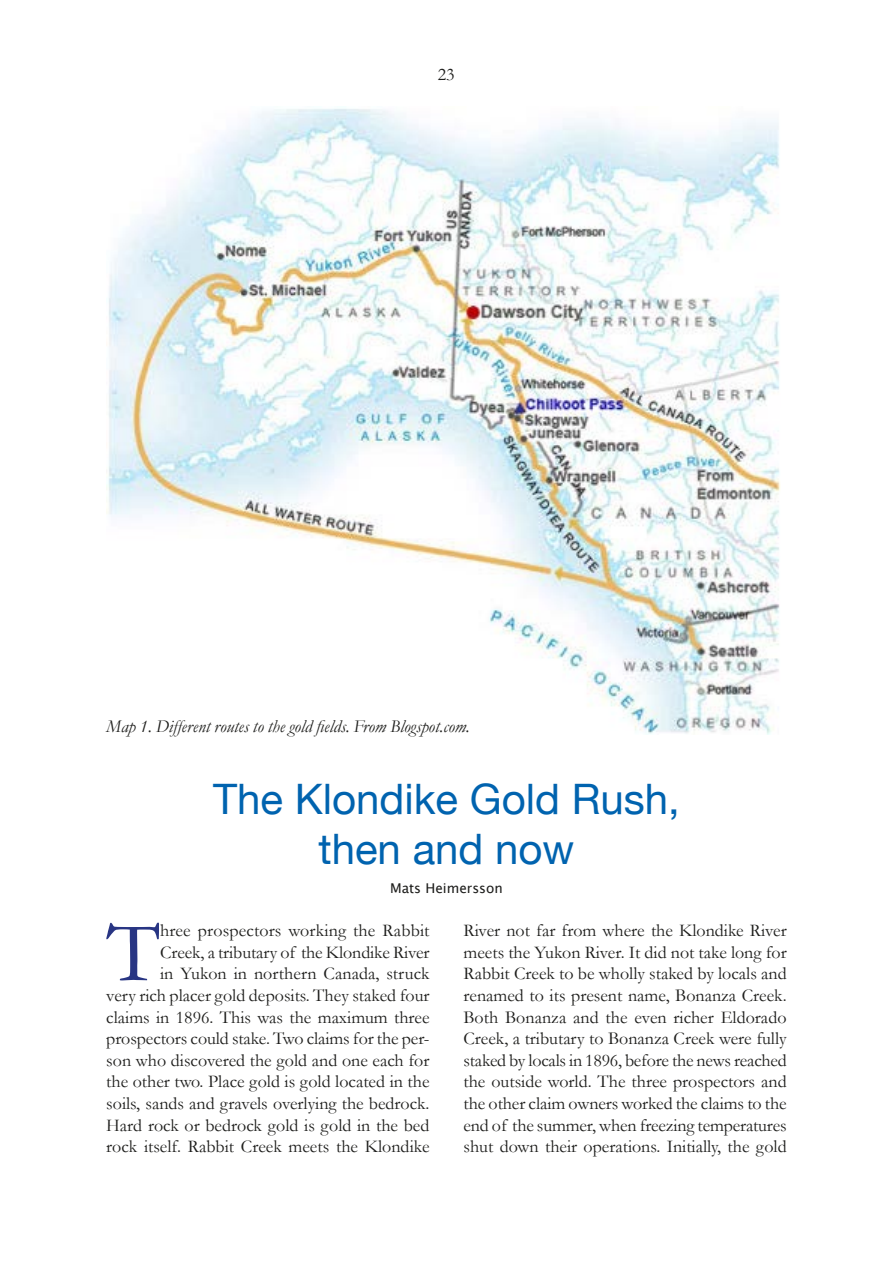
<style>
.page{position:relative;width:893px;height:1263px;background:#fff}
.page>*{position:absolute;margin:0;border:0;box-sizing:border-box;transform-origin:0 0}
.t1{font:87.3px "Garamond";color:#283583}
.t2{font:42px/50.4px "Helvetica Neue";color:#0063af;text-align:center}
.t3{font:18px/21.6px "Garamond";color:#1d1d1b;text-align:right}
.t4{font:italic 18px "Garamond";color:#1d1d1b}
.t5{font:13.5px "Lucida Grande";color:#1d1d1b}
</style>
<div class="page">
<img style="left:106px;top:108px;width:674px;height:627px">
<p class="t3" style="left:438px;top:63px;width:18px">23</p>
<p class="t4" style="left:106px;top:714px;width:365px">Map 1. Different routes to the gold fields. From Blogspot.com.</p>
<h2 class="t2" style="left:213px;top:776px;width:468px">The Klondike Gold Rush, then and now</h2>
<p class="t5" style="left:390px;top:881px;width:114px">Mats Heimersson</p>
<h1 class="t1" style="left:106px;top:893px;width:55px">T</h1>
<p class="t3" style="left:106px;top:919px;width:325px">hree prospectors working the Rabbit<br>Creek, a tributary of the Klondike River<br>in Yukon in northern Canada, struck<br>very rich placer gold deposits. They staked four claims in 1896. This was the maximum three prospectors could stake. Two claims for the per&shy;son who discovered the gold and one each for the other two. Place gold is gold located in the soils, sands and gravels overlying the bedrock.<br>Hard rock or bedrock gold is gold in the bed rock itself. Rabbit Creek meets the Klondike</p>
<p class="t3" style="left:463px;top:919px;width:325px;text-align:justify">River not far from where the Klondike River meets the Yukon River. It did not take long for Rabbit Creek to be wholly staked by locals and renamed to its present name, Bonanza Creek.<br>Both Bonanza and the even richer Eldorado Creek, a tributary to Bonanza Creek were fully staked by locals in 1896, before the news reached the outside world. The three prospectors and the other claim owners worked the claims to the end of the summer, when freezing temperatures shut down their operations. Initially, the gold</p>
</div>
